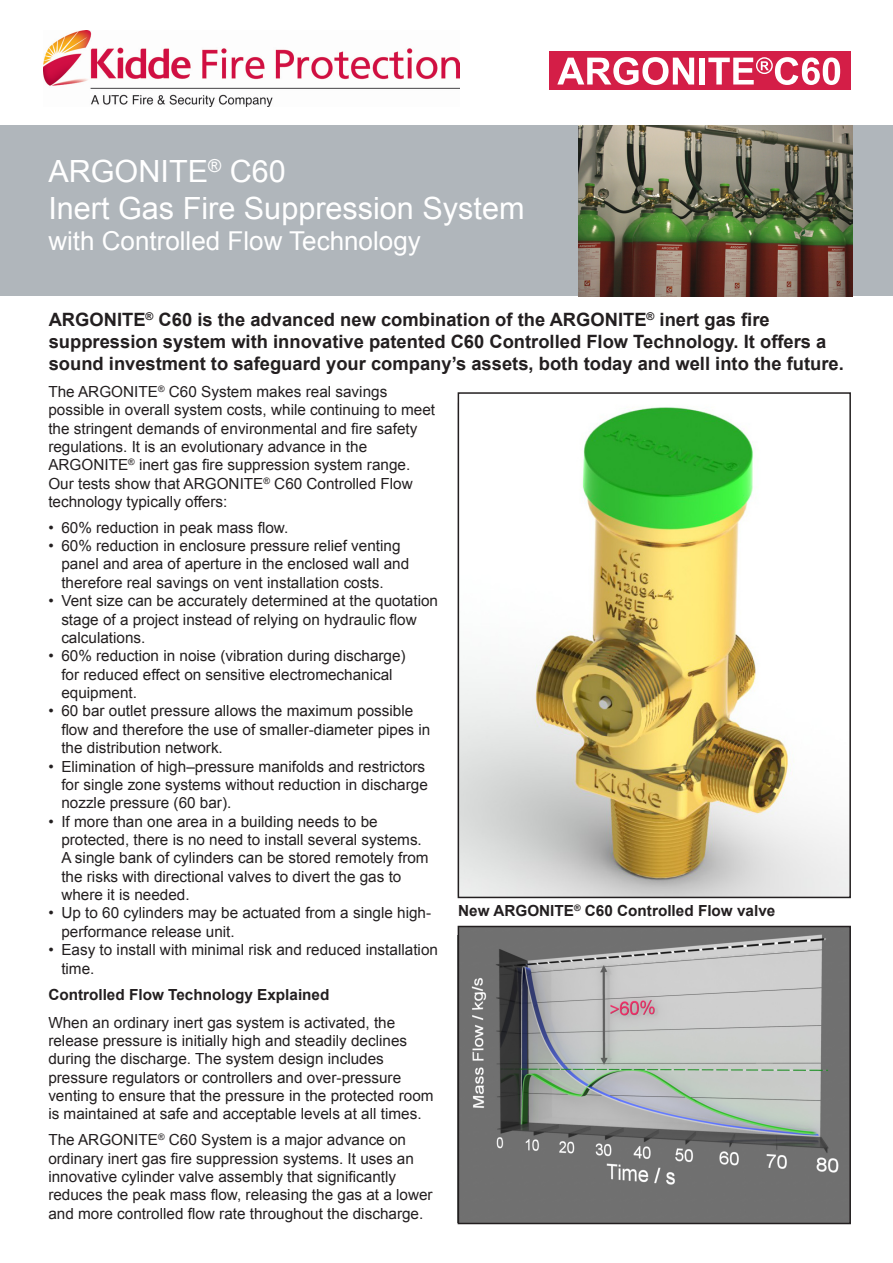
<style>
.page{position:relative;width:893px;height:1263px;background:#fff}
.page>*{position:absolute;margin:0;border:0;box-sizing:border-box;transform-origin:0 0}
.t1{font:30.6px/36.8px "Arial";color:#fff}
.t2{font:25.95px "Arial";color:#fff}
.t3{font:700 18.3px/22px "Arial";color:#231f20}
.t4{font:15.3px/18.3px "Arial";color:#231f20}
.t5{font:700 15.3px "Arial";color:#231f20}
.s1{font-weight:700}
</style>
<div class="page">
<div style="left:0;top:126px;width:893px;height:170px;background:#b0b6bb"></div>
<img style="left:579px;top:126px;width:274px;height:170px">
<img style="left:461px;top:928px;width:387px;height:293px">
<div style="left:458px;top:925px;width:393px;height:299px;border:2px solid #231f20"></div>
<img style="left:461px;top:407px;width:387px;height:488px">
<div style="left:458px;top:392px;width:393px;height:506px;border:2px solid #231f20"></div>
<img style="left:43px;top:30px;width:417px;height:77px">
<div style="left:549px;top:52px;width:302px;height:38px;background:#d41e47"></div>
<svg style="left:557px;top:57px;width:137px;height:28px"></svg>
<div style="left:700px;top:58px;width:5px;height:26px;background:#fff"></div>
<svg style="left:708px;top:58px;width:46px;height:26px"></svg>
<svg style="left:775px;top:57px;width:65px;height:28px"></svg>
<div style="left:756px;top:57px;width:17px;height:17px;border:1px solid #fff;border-radius:50%"></div>
<svg style="left:761px;top:61px;width:8px;height:9px"></svg>
<p class="t1" style="left:48px;top:153px;width:478px">ARGONITE<sup>®</sup> C60<br>Inert Gas Fire Suppression System</p>
<p class="t2" style="left:48px;top:224px;width:374px">with Controlled Flow Technology</p>
<p class="t3" style="left:49px;top:309px;width:797px">ARGONITE<sup>®</sup> C60 is the advanced new combination of the ARGONITE<sup>®</sup> inert gas fire suppression system with innovative patented C60 Controlled Flow Technology. It offers a sound investment to safeguard your company’s assets, both today and well into the future.</p>
<p class="t4" style="left:48px;top:382px;width:388px">The ARGONITE<sup>®</sup> C60 System makes real savings possible in overall system costs, while continuing to meet the stringent demands of environmental and fire safety regulations. It is an evolutionary advance in the ARGONITE<sup>®</sup> inert gas fire suppression system range.<br>Our tests show that ARGONITE<sup>®</sup> C60 Controlled Flow technology typically offers:</p>
<p class="t4" style="left:48px;top:518px;width:242px">• 60% reduction in peak mass flow.</p>
<p class="t4" style="left:61px;top:537px;width:349px;text-indent:-13px">• 60% reduction in enclosure pressure relief venting panel and area of aperture in the enclosed wall and therefore real savings on vent installation costs.</p>
<p class="t4" style="left:61px;top:592px;width:378px;text-indent:-13px">• Vent size can be accurately determined at the quotation stage of a project instead of relying on hydraulic flow calculations.</p>
<p class="t4" style="left:61px;top:647px;width:346px;text-indent:-13px">• 60% reduction in noise (vibration during discharge) for reduced effect on sensitive electromechanical equipment.</p>
<p class="t4" style="left:61px;top:702px;width:371px;text-indent:-13px">• 60 bar outlet pressure allows the maximum possible flow and therefore the use of smaller-diameter pipes in the distribution network.</p>
<p class="t4" style="left:61px;top:757px;width:368px;text-indent:-13px">• Elimination of high–pressure manifolds and restrictors for single zone systems without reduction in discharge nozzle pressure (60 bar).</p>
<p class="t4" style="left:61px;top:812px;width:369px;text-indent:-13px">• If more than one area in a building needs to be protected, there is no need to install several systems.<br>A single bank of cylinders can be stored remotely from the risks with directional valves to divert the gas to where it is needed.</p>
<p class="t4" style="left:61px;top:904px;width:371px;text-indent:-13px">• Up to 60 cylinders may be actuated from a single high&shy;performance release unit.</p>
<p class="t4" style="left:61px;top:940px;width:378px;text-indent:-13px">• Easy to install with minimal risk and reduced installation time.</p>
<p class="t4" style="left:48px;top:981px;width:348px;line-height:27.6px"><span class="s1">Controlled Flow Technology Explained<br></span>When an ordinary inert gas system is activated, the</p>
<p class="t4" style="left:48px;top:1031px;width:387px">release pressure is initially high and steadily declines during the discharge. The system design includes pressure regulators or controllers and over-pressure venting to ensure that the pressure in the protected room is maintained at safe and acceptable levels at all times.</p>
<p class="t4" style="left:48px;top:1130px;width:386px">The ARGONITE<sup>®</sup> C60 System is a major advance on ordinary inert gas fire suppression systems. It uses an innovative cylinder valve assembly that significantly reduces the peak mass flow, releasing the gas at a lower and more controlled flow rate throughout the discharge.</p>
<p class="t5" style="left:458px;top:900px;width:319px">New ARGONITE<sup>®</sup> C60 Controlled Flow valve</p>
</div>
